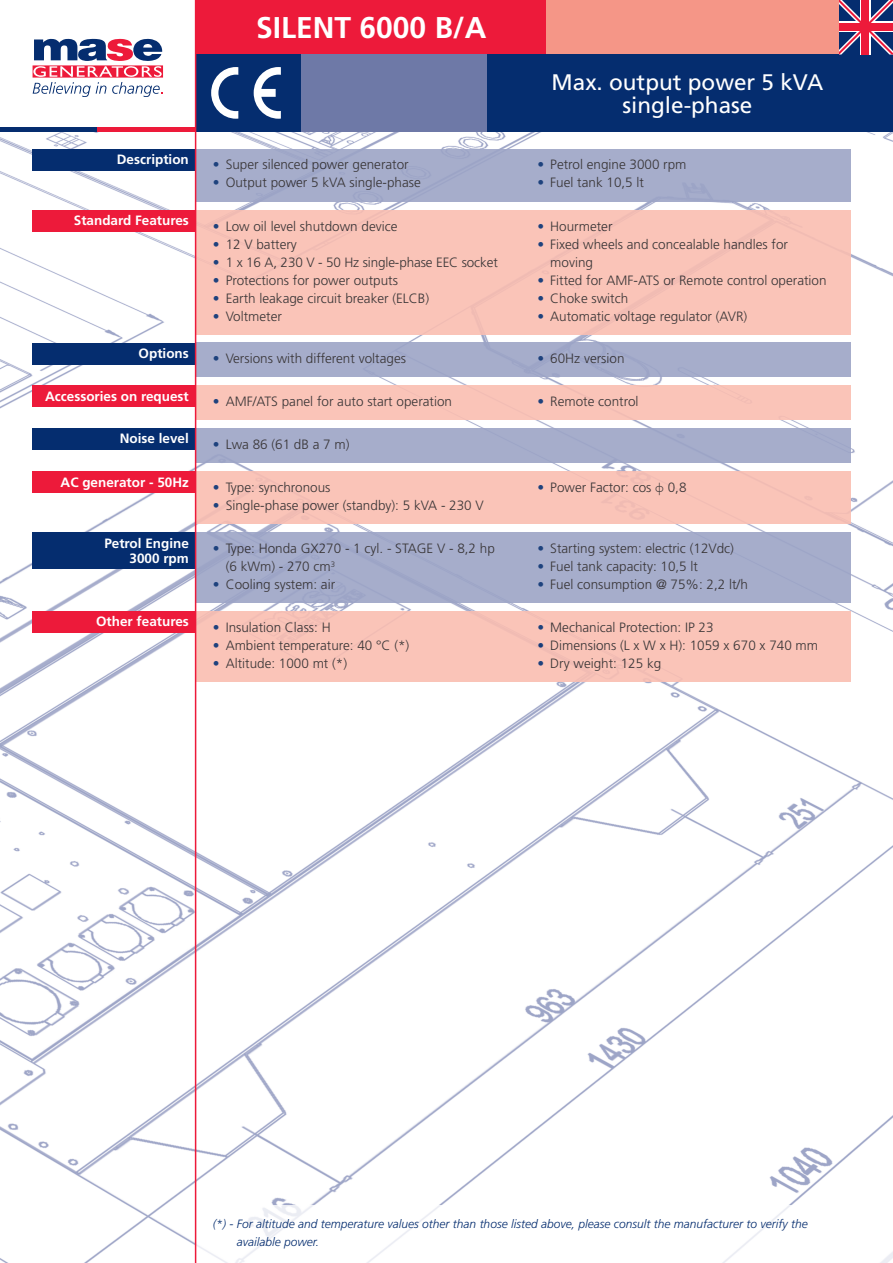
<style>
.page{position:relative;width:893px;height:1263px;background:#fff}
.page>*{position:absolute;margin:0;border:0;box-sizing:border-box;transform-origin:0 0}
.t1{font:700 30px "Frutiger";color:#fff}
.t2{font:22.5px/22.5px "Frutiger";color:#fff;text-align:center}
.t3{font:300 13.5px/18px "Frutiger";color:#231f20}
.t4{font:700 13.5px/15px "Frutiger";color:#fff;text-align:right}
.t5{font:italic 300 12px/18px "Frutiger";color:#052d6f}
.s1{color:#052d6f}
.s2{font-family:"Gill Sans"}
</style>
<div class="page">
<img style="left:0;top:132px;width:893px;height:1131px">
<div style="left:129px;top:54px;width:387px;height:78px;background:#6e79a7"></div>
<div style="left:0;top:0;width:196px;height:132px;background:#fff"></div>
<svg style="left:33px;top:39px;width:130px;height:58px"></svg>
<div style="left:488px;top:54px;width:405px;height:78px;background:#052d6f"></div>
<div style="left:196px;top:0;width:351px;height:54px;background:#ed1a3a"></div>
<div style="left:547px;top:0;width:346px;height:54px;background:#f59687"></div>
<div style="left:0;top:127px;width:97px;height:5px;background:#052d6f"></div>
<div style="left:97px;top:127px;width:98px;height:5px;background:#ed1a3a"></div>
<svg style="left:839px;top:0;width:54px;height:55px;background:#884e77"></svg>
<div style="left:195px;top:1205px;width:698px;height:58px;background:#fff"></div>
<div style="left:196px;top:54px;width:104px;height:78px;background:#052d6f"></div>
<svg style="left:211px;top:67px;width:27px;height:52px"></svg>
<svg style="left:254px;top:67px;width:27px;height:52px"></svg>
<div style="left:33px;top:149px;width:162px;height:21px;background:#052d6f"></div>
<div style="left:195px;top:149px;width:655px;height:52px;background:#a6adcb"></div>
<div style="left:33px;top:343px;width:162px;height:21px;background:#052d6f"></div>
<div style="left:195px;top:343px;width:655px;height:34px;background:#a6adcb"></div>
<div style="left:33px;top:210px;width:162px;height:22px;background:#ed1a3a"></div>
<div style="left:195px;top:210px;width:655px;height:124px;background:#fac4b8"></div>
<div style="left:33px;top:532px;width:162px;height:37px;background:#052d6f"></div>
<div style="left:195px;top:532px;width:655px;height:71px;background:#a6adcb"></div>
<div style="left:33px;top:611px;width:162px;height:22px;background:#ed1a3a"></div>
<div style="left:195px;top:611px;width:655px;height:71px;background:#fac4b8"></div>
<div style="left:33px;top:428px;width:162px;height:22px;background:#052d6f"></div>
<div style="left:195px;top:428px;width:655px;height:35px;background:#a6adcb"></div>
<div style="left:33px;top:472px;width:162px;height:21px;background:#ed1a3a"></div>
<div style="left:195px;top:472px;width:655px;height:52px;background:#fac4b8"></div>
<div style="left:33px;top:385px;width:162px;height:22px;background:#ed1a3a"></div>
<div style="left:195px;top:385px;width:655px;height:35px;background:#fac4b8"></div>
<hr style="left:195px;top:0;width:1px;height:1263px;background:#ed1a3a">
<h1 class="t1" style="left:256px;top:10px;width:232px">SILENT 6000 B/A</h1>
<p class="t4" style="left:117px;top:152px;width:73px">Description</p>
<p class="t3" style="left:213px;top:156px;width:197px"><span class="s1">•</span> Super silenced power generator</p>
<p class="t3" style="left:213px;top:174px;width:209px"><span class="s1">•</span> Output power 5 kVA single-phase</p>
<p class="t4" style="left:74px;top:213px;width:117px">Standard Features</p>
<p class="t3" style="left:213px;top:217px;width:186px"><span class="s1">•</span> Low oil level shutdown device</p>
<p class="t3" style="left:213px;top:235px;width:86px"><span class="s1">•</span> 12 V battery</p>
<p class="t3" style="left:213px;top:253px;width:286px"><span class="s1">•</span> 1 x 16 A, 230 V - 50 Hz single-phase EEC socket</p>
<p class="t3" style="left:213px;top:271px;width:187px"><span class="s1">•</span> Protections for power outputs</p>
<p class="t3" style="left:213px;top:289px;width:218px"><span class="s1">•</span> Earth leakage circuit breaker (ELCB)</p>
<p class="t3" style="left:213px;top:307px;width:70px"><span class="s1">•</span> Voltmeter</p>
<h2 class="t2" style="left:552px;top:71px;width:273px">Max. output power 5 kVA single-phase</h2>
<p class="t3" style="left:537px;top:156px;width:151px"><span class="s1">•</span> Petrol engine 3000 rpm</p>
<p class="t3" style="left:537px;top:174px;width:108px"><span class="s1">•</span> Fuel tank 10,5 lt</p>
<p class="t3" style="left:537px;top:217px;width:77px"><span class="s1">•</span> Hourmeter</p>
<p class="t3" style="left:550px;top:235px;width:239px;text-indent:-13px"><span class="s1">•</span> Fixed wheels and concealable handles for moving</p>
<p class="t3" style="left:537px;top:271px;width:291px"><span class="s1">•</span> Fitted for AMF-ATS or Remote control operation</p>
<p class="t3" style="left:537px;top:289px;width:92px"><span class="s1">•</span> Choke switch</p>
<p class="t3" style="left:537px;top:307px;width:211px"><span class="s1">•</span> Automatic voltage regulator (AVR)</p>
<p class="t4" style="left:139px;top:346px;width:52px">Options</p>
<p class="t3" style="left:213px;top:350px;width:195px"><span class="s1">•</span> Versions with different voltages</p>
<p class="t3" style="left:537px;top:350px;width:89px"><span class="s1">•</span> 60Hz version</p>
<p class="t4" style="left:45px;top:388px;width:145px">Accessories on request</p>
<p class="t3" style="left:213px;top:392px;width:241px"><span class="s1">•</span> AMF/ATS panel for auto start operation</p>
<p class="t3" style="left:537px;top:392px;width:103px"><span class="s1">•</span> Remote control</p>
<p class="t4" style="left:120px;top:431px;width:71px">Noise level</p>
<p class="t3" style="left:213px;top:435px;width:138px"><span class="s1">•</span> Lwa 86 (61 dB a 7 m)</p>
<p class="t4" style="left:61px;top:474px;width:130px">AC generator - 50Hz</p>
<p class="t3" style="left:213px;top:478px;width:119px"><span class="s1">•</span> Type: synchronous</p>
<p class="t3" style="left:213px;top:496px;width:272px"><span class="s1">•</span> Single-phase power (standby): 5 kVA - 230 V</p>
<p class="t4" style="left:104px;top:535px;width:86px">Petrol Engine<br>3000 rpm</p>
<p class="t3" style="left:226px;top:539px;width:271px;text-indent:-13px"><span class="s1">•</span> Type: Honda GX270 - 1 cyl. - STAGE V - 8,2 hp (6 kWm) - 270 cm<sup>3</sup></p>
<p class="t3" style="left:213px;top:575px;width:124px"><span class="s1">•</span> Cooling system: air</p>
<p class="t4" style="left:96px;top:614px;width:94px">Other features</p>
<p class="t3" style="left:213px;top:618px;width:119px"><span class="s1">•</span> Insulation Class: H</p>
<p class="t3" style="left:213px;top:636px;width:198px"><span class="s1">•</span> Ambient temperature: 40 °C (*)</p>
<p class="t3" style="left:213px;top:654px;width:136px"><span class="s1">•</span> Altitude: 1000 mt (*)</p>
<p class="t3" style="left:537px;top:478px;width:151px"><span class="s1">•</span> Power Factor: cos <span class="s2">ф</span> 0,8</p>
<p class="t3" style="left:537px;top:539px;width:198px"><span class="s1">•</span> Starting system: electric (12Vdc)</p>
<p class="t3" style="left:537px;top:557px;width:162px"><span class="s1">•</span> Fuel tank capacity: 10,5 lt</p>
<p class="t3" style="left:537px;top:575px;width:212px"><span class="s1">•</span> Fuel consumption @ 75%: 2,2 lt/h</p>
<p class="t3" style="left:537px;top:618px;width:178px"><span class="s1">•</span> Mechanical Protection: IP 23</p>
<p class="t3" style="left:537px;top:636px;width:282px"><span class="s1">•</span> Dimensions (L x W x H): 1059 x 670 x 740 mm</p>
<p class="t3" style="left:537px;top:654px;width:125px"><span class="s1">•</span> Dry weight: 125 kg</p>
<p class="t5" style="left:237px;top:1214px;width:572px;text-indent:-24px">(*) - For altitude and temperature values other than those listed above, please consult the manufacturer to verify the available power.</p>
</div>
